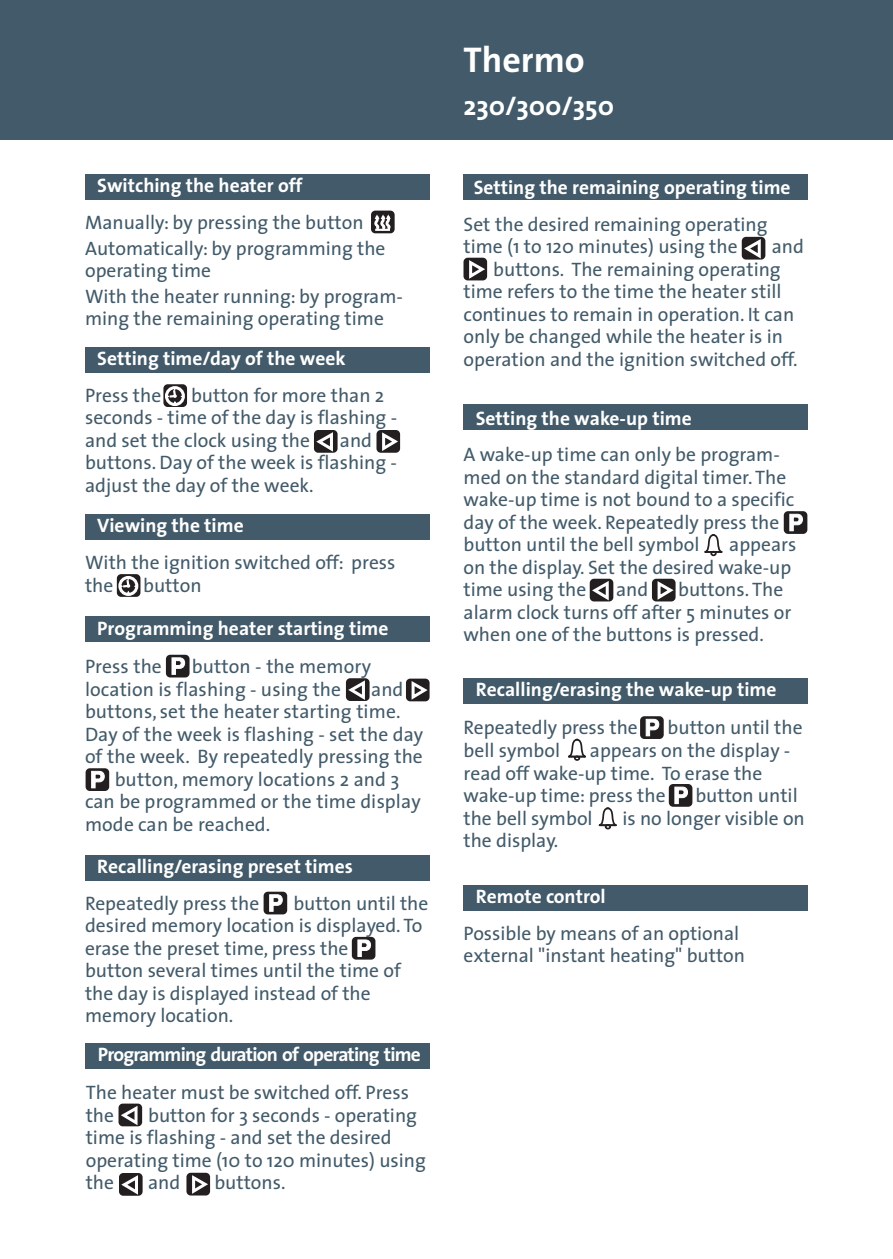
<style>
.page{position:relative;width:893px;height:1259px;background:#fff}
.page>*{position:absolute;margin:0;border:0;box-sizing:border-box;transform-origin:0 0}
.t1{font:700 36px "The Sans";color:#fff}
.t2{font:700 27px "The Sans";color:#fff}
.t3{font:19.5px/22.5px "The Sans";color:#425a69}
.t4{font:700 19.5px "The Sans";color:#fff}
.t5{font:700 19.5px "The Sans";letter-spacing:-.04em;color:#fff}
</style>
<div class="page">
<div style="left:0;top:0;width:893px;height:140px;background:#425a69"></div>
<div style="left:85px;top:174px;width:344px;height:26px;background:#425a69"></div>
<div style="left:371px;top:211px;width:24px;height:22px;background:#231f20;border-radius:4px"></div>
<svg style="left:371px;top:213px;width:22px;height:20px"></svg>
<div style="left:85px;top:347px;width:344px;height:26px;background:#425a69"></div>
<div style="left:163px;top:384px;width:24px;height:23px;background:#231f20;border-radius:4px"></div>
<div style="left:165px;top:386px;width:20px;height:20px;border:3px solid #fff;border-radius:50%"></div>
<svg style="left:166px;top:386px;width:18px;height:19px"></svg>
<div style="left:314px;top:430px;width:24px;height:23px;background:#231f20;border-radius:4px"></div>
<svg style="left:314px;top:430px;width:22px;height:23px"></svg>
<div style="left:376px;top:430px;width:24px;height:23px;background:#231f20;border-radius:4px"></div>
<svg style="left:379px;top:431px;width:22px;height:22px"></svg>
<div style="left:85px;top:514px;width:344px;height:26px;background:#425a69"></div>
<svg style="left:117px;top:574px;width:23px;height:23px"></svg>
<div style="left:118px;top:576px;width:20px;height:20px;border:3px solid #fff;border-radius:50%"></div>
<svg style="left:119px;top:576px;width:19px;height:18px"></svg>
<div style="left:85px;top:616px;width:344px;height:26px;background:#425a69"></div>
<div style="left:346px;top:678px;width:24px;height:23px;background:#231f20;border-radius:4px"></div>
<svg style="left:345px;top:679px;width:23px;height:22px"></svg>
<div style="left:406px;top:678px;width:24px;height:23px;background:#231f20;border-radius:4px"></div>
<svg style="left:409px;top:679px;width:21px;height:23px"></svg>
<div style="left:166px;top:655px;width:24px;height:22px;background:#231f20;border-radius:4px"></div>
<svg style="left:171px;top:657px;width:14px;height:18px"></svg>
<div style="left:86px;top:768px;width:23px;height:23px;background:#231f20;border-radius:4px"></div>
<svg style="left:91px;top:770px;width:14px;height:18px"></svg>
<div style="left:85px;top:854px;width:344px;height:26px;background:#425a69"></div>
<div style="left:264px;top:891px;width:23px;height:23px;background:#231f20;border-radius:4px"></div>
<svg style="left:269px;top:894px;width:14px;height:18px"></svg>
<div style="left:352px;top:937px;width:23px;height:22px;background:#231f20;border-radius:4px"></div>
<svg style="left:357px;top:939px;width:14px;height:18px"></svg>
<div style="left:86px;top:1043px;width:344px;height:26px;background:#425a69"></div>
<div style="left:119px;top:1103px;width:23px;height:23px;background:#231f20;border-radius:4px"></div>
<svg style="left:118px;top:1104px;width:22px;height:23px"></svg>
<div style="left:119px;top:1173px;width:24px;height:22px;background:#231f20;border-radius:4px"></div>
<svg style="left:119px;top:1173px;width:22px;height:23px"></svg>
<div style="left:186px;top:1172px;width:24px;height:23px;background:#231f20;border-radius:4px"></div>
<svg style="left:189px;top:1173px;width:22px;height:23px"></svg>
<div style="left:464px;top:174px;width:344px;height:26px;background:#425a69"></div>
<div style="left:742px;top:237px;width:23px;height:23px;background:#231f20;border-radius:4px"></div>
<svg style="left:741px;top:237px;width:22px;height:23px"></svg>
<div style="left:463px;top:258px;width:24px;height:22px;background:#231f20;border-radius:4px"></div>
<svg style="left:466px;top:258px;width:22px;height:23px"></svg>
<div style="left:464px;top:404px;width:344px;height:26px;background:#425a69"></div>
<div style="left:590px;top:579px;width:23px;height:22px;background:#231f20;border-radius:4px"></div>
<svg style="left:589px;top:579px;width:22px;height:23px"></svg>
<div style="left:652px;top:579px;width:24px;height:22px;background:#231f20;border-radius:4px"></div>
<svg style="left:655px;top:579px;width:21px;height:23px"></svg>
<svg style="left:704px;top:534px;width:19px;height:22px"></svg>
<div style="left:784px;top:511px;width:23px;height:23px;background:#231f20;border-radius:4px"></div>
<svg style="left:789px;top:513px;width:14px;height:18px"></svg>
<div style="left:464px;top:885px;width:344px;height:25px;background:#425a69"></div>
<div style="left:464px;top:678px;width:344px;height:25px;background:#425a69"></div>
<div style="left:640px;top:716px;width:24px;height:23px;background:#231f20;border-radius:4px"></div>
<svg style="left:645px;top:718px;width:14px;height:18px"></svg>
<div style="left:669px;top:784px;width:23px;height:23px;background:#231f20;border-radius:4px"></div>
<svg style="left:674px;top:786px;width:14px;height:18px"></svg>
<svg style="left:568px;top:738px;width:18px;height:23px"></svg>
<svg style="left:598px;top:807px;width:19px;height:22px"></svg>
<p class="t4" style="left:97px;top:179px;width:207px">Switching the heater off</p>
<p class="t3" style="left:85px;top:213px;width:302px;line-height:25.5px">Manually: by pressing the button<br>Automatically: by programming the</p>
<p class="t3" style="left:85px;top:261px;width:319px;line-height:25.5px">operating time<br>With the heater running: by program-</p>
<p class="t3" style="left:85px;top:310px;width:300px">ming the remaining operating time</p>
<p class="t4" style="left:97px;top:352px;width:250px">Setting time/day of the week</p>
<p class="t3" style="left:85px;top:387px;width:78px">Press the</p>
<p class="t3" style="left:85px;top:387px;width:314px;text-indent:106px">button for more than 2 seconds - time of the day is flashing - and set the clock using the</p>
<p class="t3" style="left:85px;top:432px;width:313px;text-indent:255px">and buttons. Day of the week is flashing - adjust the day of the week.</p>
<p class="t4" style="left:97px;top:519px;width:148px">Viewing the time</p>
<p class="t3" style="left:85px;top:554px;width:312px">With the ignition switched off: press the</p>
<p class="t3" style="left:143px;top:577px;width:60px">button</p>
<p class="t4" style="left:97px;top:621px;width:293px">Programming heater starting time</p>
<p class="t3" style="left:85px;top:658px;width:78px">Press the</p>
<p class="t3" style="left:85px;top:658px;width:288px;text-indent:107px">button - the memory location is flashing - using the</p>
<p class="t3" style="left:371px;top:681px;width:34px">and</p>
<p class="t3" style="left:85px;top:703px;width:317px">buttons, set the heater starting time.</p>
<p class="t3" style="left:85px;top:726px;width:340px">Day of the week is flashing - set the day</p>
<p class="t3" style="left:85px;top:748px;width:339px">of the week. By repeatedly pressing the</p>
<p class="t3" style="left:115px;top:771px;width:286px">button, memory locations 2 and 3</p>
<p class="t3" style="left:85px;top:793px;width:337px">can be programmed or the time display</p>
<p class="t3" style="left:85px;top:816px;width:187px">mode can be reached.</p>
<p class="t4" style="left:97px;top:859px;width:257px">Recalling/erasing preset times</p>
<p class="t3" style="left:85px;top:895px;width:176px">Repeatedly press the</p>
<p class="t3" style="left:85px;top:895px;width:345px;text-indent:208px">button until the desired memory location is displayed. To erase the preset time, press the<br>button several times until the time of the day is displayed instead of the memory location.</p>
<p class="t5" style="left:98px;top:1048px;width:325px">Programming duration of operating time</p>
<p class="t3" style="left:86px;top:1084px;width:325px">The heater must be switched off. Press the</p>
<p class="t3" style="left:86px;top:1107px;width:342px;text-indent:62px">button for 3 seconds - operating time is flashing - and set the desired operating time (10 to 120 minutes) using the</p>
<p class="t3" style="left:148px;top:1174px;width:34px">and</p>
<p class="t3" style="left:214px;top:1174px;width:73px">buttons.</p>
<h1 class="t1" style="left:463px;top:48px;width:123px">Thermo</h1>
<h2 class="t2" style="left:463px;top:96px;width:152px">230/300/350</h2>
<p class="t4" style="left:474px;top:181px;width:318px">Setting the remaining operating time</p>
<p class="t3" style="left:463px;top:216px;width:306px">Set the desired remaining operating time (1 to 120 minutes) using the</p>
<p class="t3" style="left:772px;top:238px;width:34px">and</p>
<p class="t3" style="left:493px;top:261px;width:289px">buttons. The remaining operating</p>
<p class="t3" style="left:463px;top:283px;width:320px">time refers to the time the heater still</p>
<p class="t3" style="left:463px;top:306px;width:332px">continues to remain in operation. It can</p>
<p class="t3" style="left:463px;top:328px;width:321px">only be changed while the heater is in</p>
<p class="t3" style="left:463px;top:351px;width:336px">operation and the ignition switched off.</p>
<p class="t4" style="left:476px;top:411px;width:218px">Setting the wake-up time</p>
<p class="t3" style="left:463px;top:446px;width:332px">A wake-up time can only be program&shy;med on the standard digital timer. The wake-up time is not bound to a specific day of the week. Repeatedly press the button until the bell symbol</p>
<p class="t3" style="left:463px;top:536px;width:334px;text-indent:266px">appears on the display. Set the desired wake-up time using the</p>
<p class="t3" style="left:463px;top:581px;width:329px;text-indent:215px">buttons. The alarm clock turns off after 5 minutes or when one of the buttons is pressed.</p>
<p class="t3" style="left:616px;top:581px;width:34px">and</p>
<p class="t4" style="left:476px;top:682px;width:302px">Recalling/erasing the wake-up time</p>
<p class="t3" style="left:464px;top:719px;width:176px">Repeatedly press the</p>
<p class="t3" style="left:668px;top:719px;width:137px">button until the</p>
<p class="t3" style="left:464px;top:742px;width:98px">bell symbol</p>
<p class="t3" style="left:463px;top:742px;width:328px;text-indent:126px">appears on the display - read off wake-up time. To erase the wake-up time: press the</p>
<p class="t3" style="left:695px;top:787px;width:104px">button until</p>
<p class="t3" style="left:463px;top:809px;width:131px">the bell symbol</p>
<p class="t3" style="left:622px;top:809px;width:184px">is no longer visible on</p>
<p class="t3" style="left:463px;top:832px;width:96px">the display.</p>
<p class="t4" style="left:476px;top:889px;width:131px">Remote control</p>
<p class="t3" style="left:464px;top:925px;width:283px">Possible by means of an optional external "instant heating" button</p>
</div>
